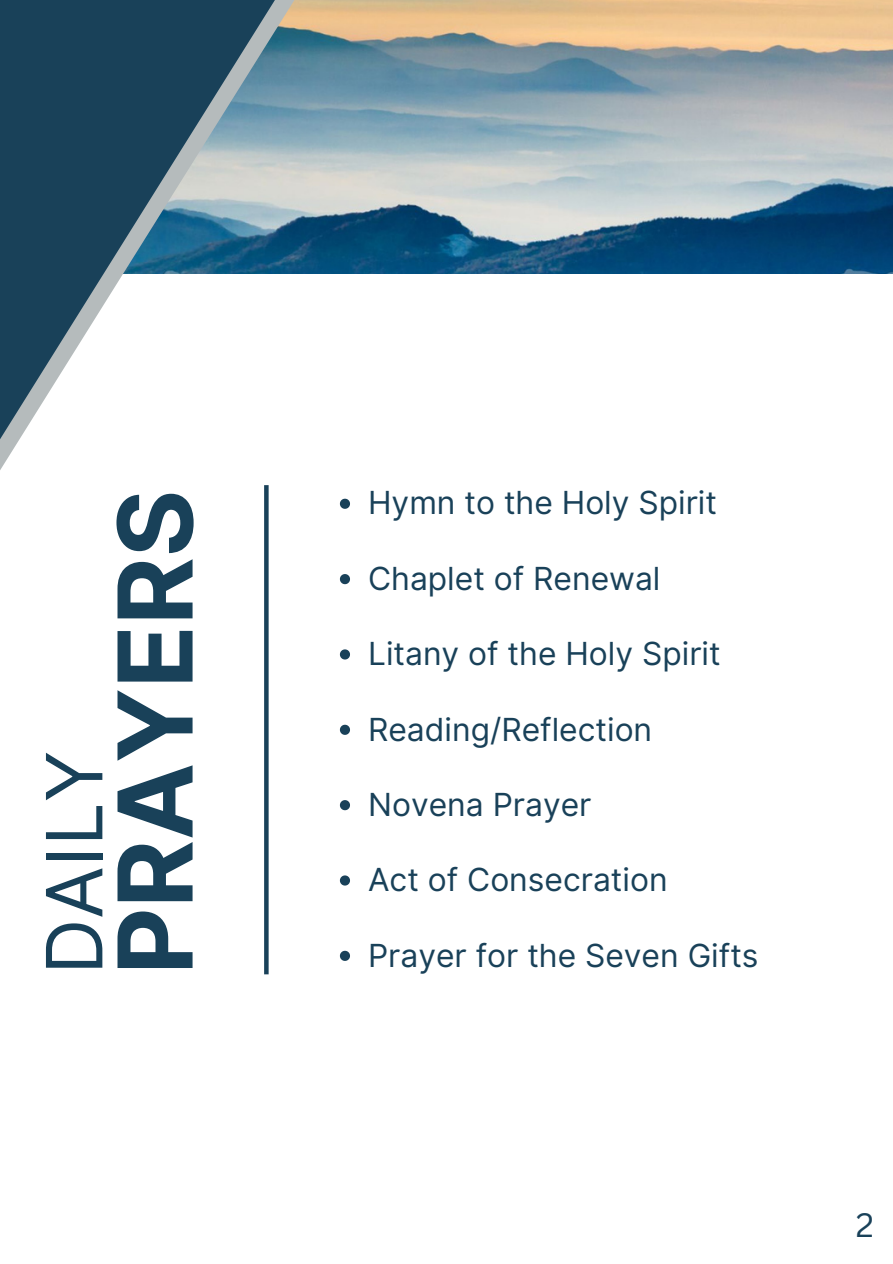
<style>
.page{position:relative;width:893px;height:1264px;background:#fff}
.page>*{position:absolute;margin:0;border:0;box-sizing:border-box;transform-origin:0 0}
.t1{font:700 103.05px "Inter";color:#194159}
.t2{font:77.55px "Inter";color:#194159}
.t3{font:33px "Canva Sans";color:#194159}
.t4{font:31.8px "Inter";color:#194159}
</style>
<div class="page">
<img style="left:481px;top:0;width:411px;height:273px">
<svg style="left:268px;top:0;width:213px;height:566px"></svg>
<svg style="left:0;top:0;width:472px;height:548px"></svg>
<svg style="left:264px;top:485px;width:4px;height:489px;background:#20465e"></svg>
<svg style="left:340px;top:498px;width:10px;height:11px"></svg>
<svg style="left:340px;top:574px;width:10px;height:10px"></svg>
<svg style="left:340px;top:649px;width:10px;height:10px"></svg>
<svg style="left:340px;top:724px;width:10px;height:11px"></svg>
<svg style="left:340px;top:800px;width:10px;height:10px"></svg>
<svg style="left:340px;top:875px;width:10px;height:10px"></svg>
<svg style="left:340px;top:950px;width:10px;height:10px"></svg>
<p class="t2" style="left:28px;top:974px;width:225px;rotate:-90deg">DAILY</p>
<p class="t1" style="left:93px;top:974px;width:486px;rotate:-90deg">PRAYERS</p>
<p class="t4" style="left:368px;top:484px;width:350px">Hymn to the Holy Spirit</p>
<p class="t4" style="left:368px;top:559px;width:294px">Chaplet of Renewal</p>
<p class="t4" style="left:368px;top:634px;width:354px">Litany of the Holy Spirit</p>
<p class="t4" style="left:368px;top:710px;width:285px">Reading/Reflection</p>
<p class="t4" style="left:368px;top:785px;width:225px">Novena Prayer</p>
<p class="t4" style="left:368px;top:860px;width:301px">Act of Consecration</p>
<p class="t4" style="left:368px;top:936px;width:392px">Prayer for the Seven Gifts</p>
<p class="t3" style="left:855px;top:1202px;width:20px">2</p>
</div>
